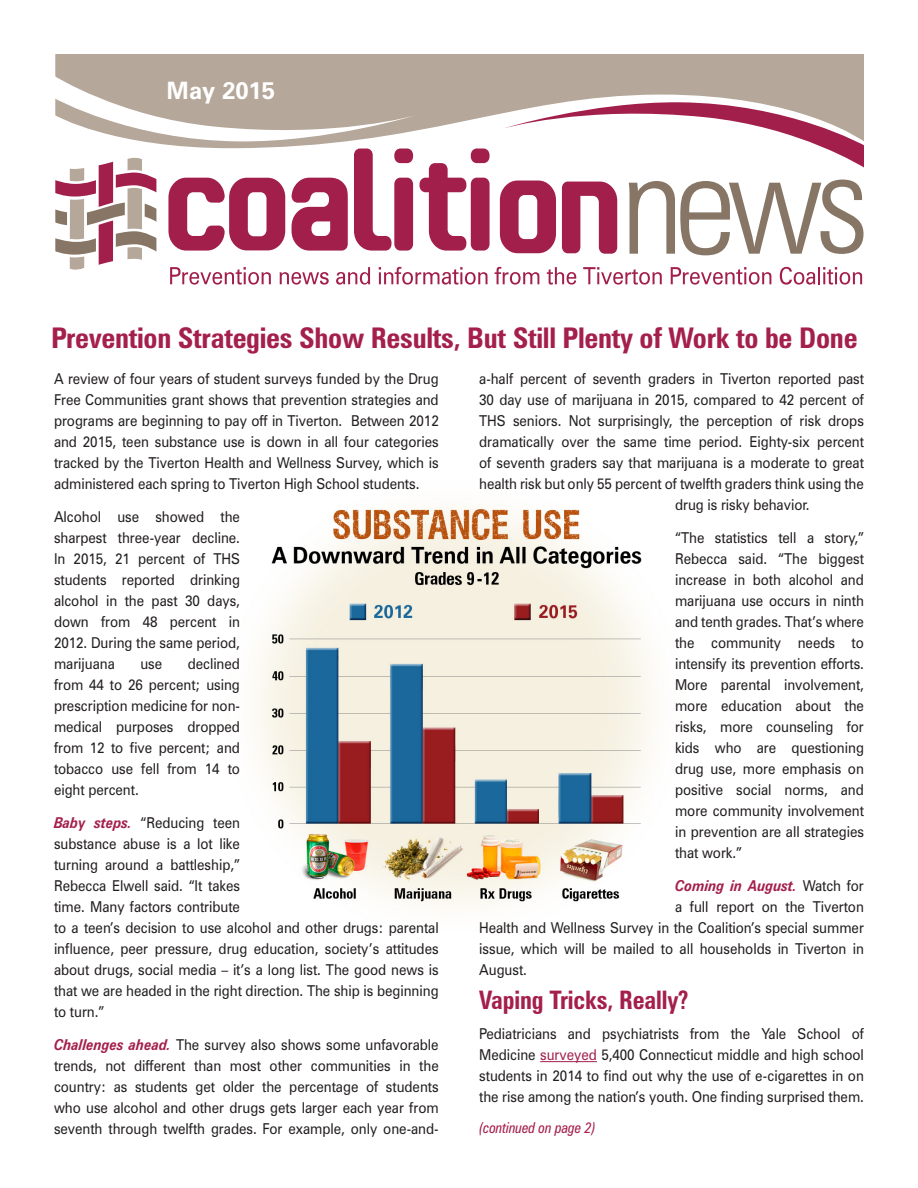
<style>
.page{position:relative;width:918px;height:1188px;background:#fff}
.page>*{position:absolute;margin:0;border:0;box-sizing:border-box;transform-origin:0 0}
.t1{font:700 condensed 28.5px "Zurich BT";letter-spacing:-.01em;color:#a41f4c}
.t2{font:700 condensed 25.5px "Zurich BT";letter-spacing:-.005em;color:#a41f4c;scale:.95 1}
.t3{font:700 24px "Zurich BT";color:#fff}
.t4{font:15px/21px "Zurich BT";letter-spacing:-.005em;color:#231f20;text-align:justify;scale:.9 1}
.t5{font:italic 700 15px "Zurich BT";letter-spacing:-.005em;color:#a41f4c;scale:.9 1}
.t6{font:italic condensed 15px "Zurich BT";letter-spacing:-.005em;color:#a41f4c;scale:.95 1}
.s1{font-weight:700;font-style:italic;color:#a41f4c}
.s2{font-weight:400;font-style:normal;color:#231f20}
.s3{color:#a41f4c}
</style>
<div class="page">
<img style="left:256px;top:506px;width:396px;height:399px">
<svg style="left:168px;top:178px;width:117px;height:73px"></svg>
<svg style="left:292px;top:178px;width:56px;height:73px"></svg>
<svg style="left:354px;top:149px;width:59px;height:102px"></svg>
<svg style="left:420px;top:149px;width:70px;height:102px"></svg>
<svg style="left:500px;top:181px;width:56px;height:72px"></svg>
<svg style="left:562px;top:182px;width:55px;height:72px"></svg>
<svg style="left:55px;top:158px;width:101px;height:112px"></svg>
<svg style="left:629px;top:180px;width:235px;height:75px"></svg>
<svg style="left:55px;top:54px;width:809px;height:94px;fill:#b5a799"></svg>
<svg style="left:502px;top:102px;width:362px;height:66px"></svg>
<svg style="left:170px;top:267px;width:101px;height:18px"></svg>
<svg style="left:280px;top:272px;width:49px;height:13px"></svg>
<svg style="left:336px;top:267px;width:34px;height:18px"></svg>
<svg style="left:379px;top:267px;width:109px;height:18px"></svg>
<svg style="left:495px;top:267px;width:44px;height:18px"></svg>
<svg style="left:547px;top:267px;width:29px;height:18px"></svg>
<svg style="left:583px;top:267px;width:79px;height:18px"></svg>
<svg style="left:671px;top:267px;width:100px;height:18px"></svg>
<svg style="left:780px;top:267px;width:82px;height:18px"></svg>
<svg style="left:55px;top:76px;width:362px;height:66px"></svg>
<hr style="left:540px;top:1061px;width:57px;height:1px;background:#a41f4c">
<p class="t3" style="left:167px;top:76px;width:110px">May 2015</p>
<p class="t1" style="left:51px;top:321px;width:808px">Prevention Strategies Show Results, But Still Plenty of Work to be Done</p>
<p class="t4" style="left:54px;top:368px;width:429px">A review of four years of student surveys funded by the Drug Free Communities grant shows that prevention strategies and programs are beginning to pay off in Tiverton. Between 2012 and 2015, teen substance use is down in all four categories tracked by the Tiverton Health and Wellness Survey, which is administered each spring to Tiverton High School students.</p>
<p class="t4" style="left:54px;top:506px;width:208px">Alcohol use showed the sharpest three-year decline.<br>In 2015, 21 percent of THS students reported drinking alcohol in the past 30 days, down from 48 percent in 2012. During the same period, marijuana</p>
<p class="t4" style="left:54px;top:653px;width:208px;text-indent:134px">declined from 44 to 26 percent; using prescription medicine for non&shy;medical purposes dropped from 12 to five percent; and tobacco use fell from 14 to eight percent.</p>
<p class="t4" style="left:54px;top:812px;width:429px;text-align:left"><span class="s1">Baby steps.</span> “Reducing teen<br>substance abuse is a lot like<br>turning around a battleship,”<br>Rebecca Elwell said. “It takes<br>time. Many factors contribute<br>to a teen’s decision to use alcohol and other drugs: parental influence, peer pressure, drug education, society’s attitudes about drugs, social media – it’s a long list. The good news is that we are headed in the right direction. The ship is beginning to turn.”</p>
<p class="t4" style="left:54px;top:1034px;width:429px"><span class="s1">Challenges ahead.</span> The survey also shows some unfavorable trends, not different than most other communities in the country: as students get older the percentage of students who use alcohol and other drugs gets larger each year from seventh through twelfth grades. For example, only one-and-</p>
<p class="t4" style="left:140px;top:653px;width:26px">use</p>
<p class="t4" style="left:479px;top:368px;width:429px">a-half percent of seventh graders in Tiverton reported past</p>
<p class="t4" style="left:479px;top:389px;width:429px">30 day use of marijuana in 2015, compared to 42 percent of</p>
<p class="t4" style="left:479px;top:410px;width:429px">THS seniors. Not surprisingly, the perception of risk drops</p>
<p class="t4" style="left:479px;top:431px;width:429px">dramatically over the same time period. Eighty-six percent</p>
<p class="t4" style="left:479px;top:452px;width:429px">of seventh graders say that marijuana is a moderate to great</p>
<p class="t4" style="left:479px;top:473px;width:429px">health risk but only 55 percent of twelfth graders think using the</p>
<p class="t4" style="left:675px;top:494px;width:151px">drug is risky behavior.</p>
<p class="t4" style="left:675px;top:527px;width:211px">“The statistics tell a story,” Rebecca said. “The biggest increase in both alcohol and marijuana use occurs in ninth and tenth grades. That’s where the community needs to intensify its prevention efforts.<br>More parental involvement, more education about the risks, more counseling for kids who are questioning drug use, more emphasis on positive social norms, and more community involvement in prevention are all strategies that work.”</p>
<p class="t5" style="left:675px;top:876px;width:211px">Coming in August. <span class="s2">Watch for</span></p>
<p class="t4" style="left:675px;top:896px;width:211px">a full report on the Tiverton</p>
<p class="t4" style="left:479px;top:917px;width:429px">Health and Wellness Survey in the Coalition’s special summer</p>
<p class="t4" style="left:479px;top:938px;width:429px">issue, which will be mailed to all households in Tiverton in</p>
<p class="t4" style="left:479px;top:959px;width:55px">August.</p>
<p class="t2" style="left:479px;top:985px;width:222px">Vaping Tricks, Really?</p>
<p class="t4" style="left:479px;top:1023px;width:429px">Pediatricians and psychiatrists from the Yale School of Medicine <span class="s3">surveyed</span> 5,400 Connecticut middle and high school students in 2014 to find out why the use of e-cigarettes in on the rise among the nation’s youth. One finding surprised them.</p>
<p class="t6" style="left:479px;top:1119px;width:124px">(continued on page 2)</p>
</div>
